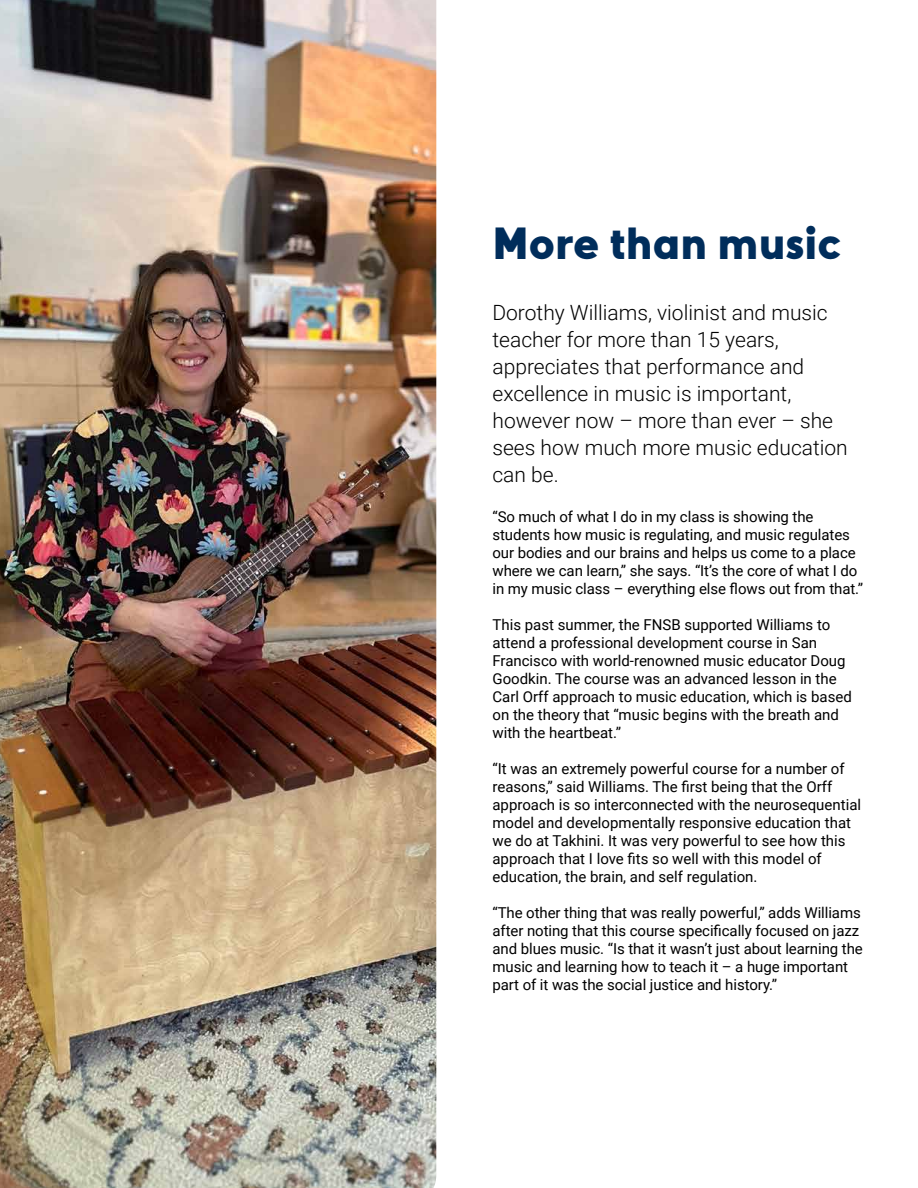
<style>
.page{position:relative;width:918px;height:1188px;background:#fff}
.page>*{position:absolute;margin:0;border:0;box-sizing:border-box;transform-origin:0 0}
.t1{font:900 45px "Everest Pro";color:#002d5b}
.t2{font:300 21px/27px "Roboto";color:#000}
.t3{font:15px/18px "Roboto";color:#000}
.t4{font:9px "Everest Pro";color:#786658}
</style>
<div class="page">
<img style="left:0;top:0;width:436px;height:1188px">
<p class="t4" style="left:27px;top:1151px;width:7px">8</p>
<h1 class="t1" style="left:492px;top:208px;width:351px">More than music</h1>
<h2 class="t2" style="left:492px;top:298px;width:357px">Dorothy Williams, violinist and music teacher for more than 15 years, appreciates that performance and excellence in music is important, however now – more than ever – she sees how much more music education can be.</h2>
<p class="t3" style="left:492px;top:507px;width:372px">“So much of what I do in my class is showing the students how music is regulating, and music regulates our bodies and our brains and helps us come to a place where we can learn,” she says. “It’s the core of what I do in my music class – everything else flows out from that.”</p>
<p class="t3" style="left:492px;top:615px;width:361px">This past summer, the FNSB supported Williams to attend a professional development course in San Francisco with world-renowned music educator Doug Goodkin. The course was an advanced lesson in the Carl Orff approach to music education, which is based on the theory that “music begins with the breath and with the heartbeat.”</p>
<p class="t3" style="left:492px;top:759px;width:370px">“It was an extremely powerful course for a number of reasons,” said Williams. The first being that the Orff approach is so interconnected with the neurosequential model and developmentally responsive education that we do at Takhini. It was very powerful to see how this approach that I love fits so well with this model of education, the brain, and self regulation.</p>
<p class="t3" style="left:492px;top:903px;width:372px">“The other thing that was really powerful,” adds Williams after noting that this course specifically focused on jazz and blues music. “Is that it wasn’t just about learning the music and learning how to teach it – a huge important part of it was the social justice and history.”</p>
</div>
